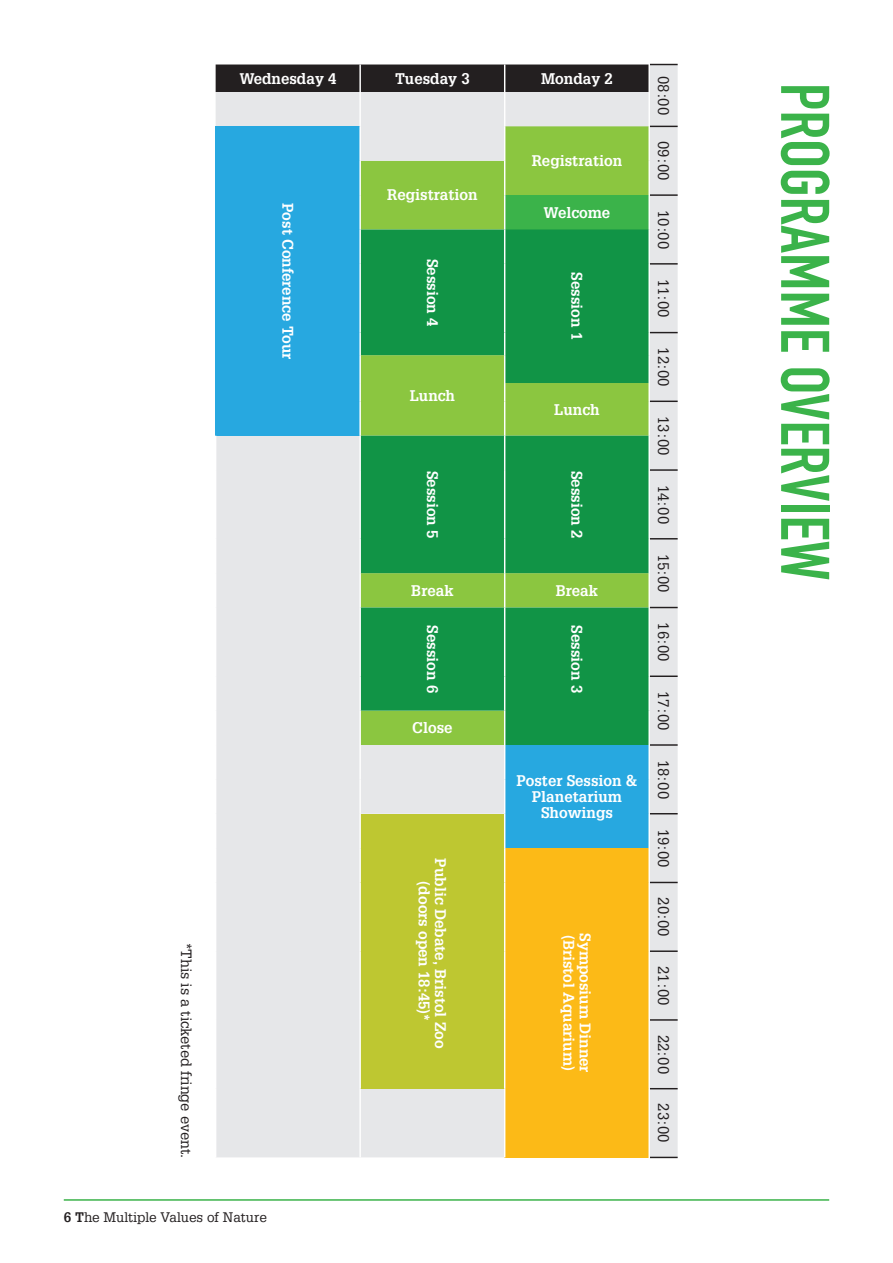
<style>
.page{position:relative;width:893px;height:1263px;background:#fff}
.page>*{position:absolute;margin:0;border:0;box-sizing:border-box;transform-origin:0 0}
.t1{font:67.5px "DIN Engschrift Std";color:#3bb34a}
.t2{font:700 15px/16.2px "Glypha LT Pro";color:#fff;text-align:center}
.t3{font:15px "Glypha LT Pro";color:#231f20}
.t4{font:14.55px "Glypha LT Pro";color:#231f20}
.t5{font:13.5px "Glypha LT Pro";color:#231f20}
.s1{font-weight:700}
</style>
<div class="page">
<hr style="left:64px;top:1199px;width:765px;height:2px;background:#3bb34a">
<svg style="left:216px;top:64px;width:462px;height:1094px;background:#8fbd8a"></svg>
<hr style="left:359px;top:401px;width:2px;height:35px;background:#fff">
<hr style="left:359px;top:436px;width:2px;height:34px;background:#fff">
<hr style="left:359px;top:470px;width:2px;height:69px;background:#fff">
<hr style="left:359px;top:539px;width:2px;height:34px;background:#fff">
<hr style="left:359px;top:573px;width:2px;height:34px;background:#fff">
<hr style="left:359px;top:607px;width:2px;height:69px;background:#fff">
<hr style="left:359px;top:676px;width:2px;height:35px;background:#fff">
<hr style="left:359px;top:711px;width:2px;height:34px;background:#fff">
<hr style="left:359px;top:779px;width:2px;height:35px;background:#fff">
<hr style="left:359px;top:814px;width:2px;height:34px;background:#fff">
<hr style="left:359px;top:848px;width:2px;height:34px;background:#fff">
<hr style="left:359px;top:882px;width:2px;height:69px;background:#fff">
<hr style="left:359px;top:951px;width:2px;height:69px;background:#fff">
<hr style="left:359px;top:1020px;width:2px;height:69px;background:#fff">
<hr style="left:359px;top:1089px;width:2px;height:68px;background:#fff">
<hr style="left:504px;top:745px;width:1px;height:34px;background:#fff">
<hr style="left:359px;top:745px;width:2px;height:34px;background:#fff">
<p class="t2" style="left:239px;top:70px;width:98px">Wednesday 4</p>
<p class="t2" style="left:296px;top:203px;width:158px;rotate:90deg">Post Conference Tour</p>
<p class="t4" style="left:195px;top:942px;width:217px;rotate:90deg">*This is a ticketed fringe event.</p>
<p class="t5" style="left:64px;top:1209px;width:205px"><span class="s1">6 T</span>he Multiple Values of Nature</p>
<p class="t2" style="left:395px;top:70px;width:76px">Tuesday 3</p>
<p class="t2" style="left:387px;top:187px;width:92px">Registration</p>
<p class="t2" style="left:441px;top:259px;width:69px;rotate:90deg">Session 4</p>
<p class="t2" style="left:410px;top:387px;width:47px">Lunch</p>
<p class="t2" style="left:441px;top:471px;width:69px;rotate:90deg">Session 5</p>
<p class="t2" style="left:411px;top:582px;width:44px">Break</p>
<p class="t2" style="left:441px;top:625px;width:69px;rotate:90deg">Session 6</p>
<p class="t2" style="left:412px;top:719px;width:42px">Close</p>
<p class="t2" style="left:449px;top:858px;width:191px;rotate:90deg">Public Debate, Bristol Zoo (doors open 18:45)*</p>
<p class="t2" style="left:541px;top:70px;width:73px">Monday 2</p>
<p class="t2" style="left:532px;top:152px;width:92px">Registration</p>
<p class="t2" style="left:544px;top:204px;width:68px">Welcome</p>
<p class="t2" style="left:585px;top:272px;width:69px;rotate:90deg">Session 1</p>
<p class="t2" style="left:554px;top:401px;width:47px">Lunch</p>
<p class="t2" style="left:585px;top:471px;width:69px;rotate:90deg">Session 2</p>
<p class="t2" style="left:556px;top:582px;width:44px">Break</p>
<p class="t2" style="left:585px;top:625px;width:69px;rotate:90deg">Session 3</p>
<p class="t2" style="left:516px;top:772px;width:123px">Poster Session &amp;<br>Planetarium<br>Showings</p>
<p class="t2" style="left:577px;top:934px;width:138px;rotate:90deg">(Bristol Aquarium)</p>
<p class="t2" style="left:593px;top:933px;width:141px;rotate:90deg">Symposium Dinner</p>
<p class="t3" style="left:672px;top:76px;width:41px;rotate:90deg">08:00</p>
<p class="t3" style="left:672px;top:141px;width:41px;rotate:90deg">09:00</p>
<p class="t3" style="left:672px;top:210px;width:41px;rotate:90deg">10:00</p>
<p class="t3" style="left:672px;top:279px;width:41px;rotate:90deg">11:00</p>
<p class="t3" style="left:672px;top:347px;width:41px;rotate:90deg">12:00</p>
<p class="t3" style="left:672px;top:416px;width:41px;rotate:90deg">13:00</p>
<p class="t3" style="left:672px;top:485px;width:41px;rotate:90deg">14:00</p>
<p class="t3" style="left:672px;top:553px;width:41px;rotate:90deg">15:00</p>
<p class="t3" style="left:672px;top:622px;width:41px;rotate:90deg">16:00</p>
<p class="t3" style="left:672px;top:691px;width:41px;rotate:90deg">17:00</p>
<p class="t3" style="left:672px;top:760px;width:41px;rotate:90deg">18:00</p>
<p class="t3" style="left:672px;top:828px;width:41px;rotate:90deg">19:00</p>
<p class="t3" style="left:672px;top:897px;width:41px;rotate:90deg">20:00</p>
<p class="t3" style="left:672px;top:966px;width:41px;rotate:90deg">21:00</p>
<p class="t3" style="left:672px;top:1035px;width:41px;rotate:90deg">22:00</p>
<p class="t3" style="left:672px;top:1103px;width:41px;rotate:90deg">23:00</p>
<h1 class="t1" style="left:844px;top:83px;width:499px;rotate:90deg">PROGRAMME OVERVIEW</h1>
</div>
